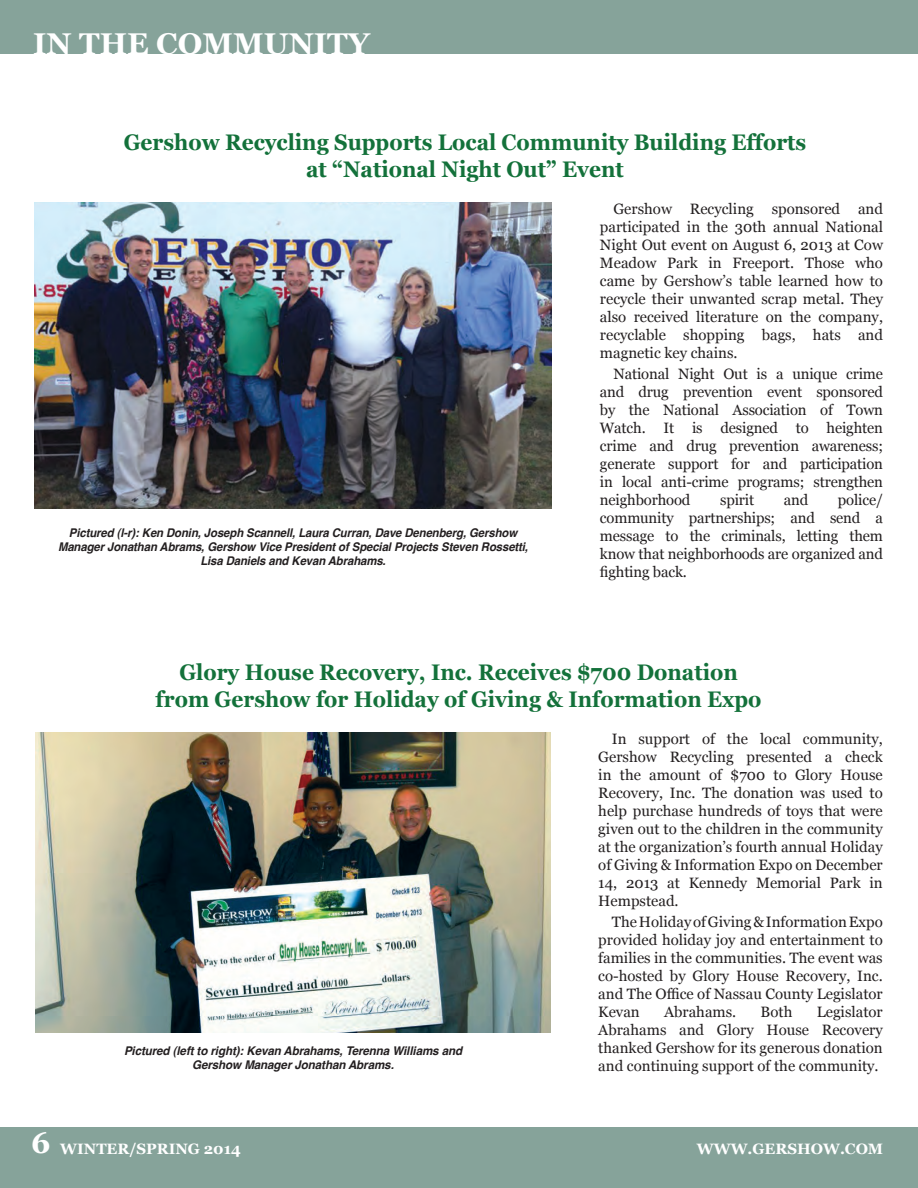
<style>
.page{position:relative;width:918px;height:1188px;background:#fff}
.page>*{position:absolute;margin:0;border:0;box-sizing:border-box;transform-origin:0 0}
.t1{font:700 30px "Georgia";color:#fff}
.t2{font:700 22.5px/27px "Georgia";color:#13713a;text-align:center;scale:.93 1}
.t3{font:15px/18px "Georgia";color:#231f20;text-align:justify}
.t4{font:700 15px "Georgia";color:#fff}
.t5{font:italic 700 12px/14.4px "Helvetica";letter-spacing:-.01em;color:#231f20;text-align:center;scale:.95 1}
.t6{font:italic 700 12px/14.4px "Helvetica";letter-spacing:-.01em;color:#231f20;text-align:center}
</style>
<div class="page">
<div style="left:0;top:0;width:918px;height:53px;background:#86a39a"></div>
<img style="left:35px;top:733px;width:516px;height:300px">
<img style="left:34px;top:203px;width:518px;height:306px">
<div style="left:0;top:1128px;width:918px;height:60px;background:#86a39a"></div>
<p class="t1" style="left:33px;top:21px;width:338px">IN THE COMMUNITY</p>
<p class="t2" style="left:124px;top:127px;width:735px">Gershow Recycling Supports Local Community Building Efforts at “National Night Out” Event</p>
<p class="t3" style="left:600px;top:199px;width:285px;text-indent:14px">Gershow Recycling sponsored and participated in the 30th annual National Night Out event on August 6, 2013 at Cow Meadow Park in Freeport. Those who came by Gershow’s table learned how to recycle their unwanted scrap metal. They also received literature on the company, recyclable shopping bags, hats and magnetic key chains.</p>
<p class="t3" style="left:600px;top:364px;width:285px;text-indent:13px">National Night Out is a unique crime and drug prevention event sponsored by the National Association of Town Watch. It is designed to heighten crime and drug prevention awareness; generate support for and participation in local anti-crime programs; strengthen neighborhood</p>
<p class="t3" style="left:600px;top:490px;width:285px;text-indent:238px">police/ community partnerships; and send a message to the criminals, letting them know that neighborhoods are organized and fighting back.</p>
<p class="t3" style="left:720px;top:490px;width:36px">spirit</p>
<p class="t3" style="left:784px;top:490px;width:26px">and</p>
<p class="t5" style="left:58px;top:525px;width:496px">Pictured (l-r): Ken Donin, Joseph Scannell, Laura Curran, Dave Denenberg, Gershow<br>Manager Jonathan Abrams, Gershow Vice President of Special Projects Steven Rossetti,<br>Lisa Daniels and Kevan Abrahams.</p>
<p class="t2" style="left:156px;top:658px;width:653px">Glory House Recovery, Inc. Receives $700 Donation from Gershow for Holiday of Giving &amp; Information Expo</p>
<p class="t6" style="left:124px;top:1044px;width:340px">Pictured (left to right): Kevan Abrahams, Terenna Williams and<br>Gershow Manager Jonathan Abrams.</p>
<p class="t3" style="left:598px;top:729px;width:286px;text-indent:14px">In support of the local community, Gershow Recycling presented a check in the amount of $700 to Glory House Recovery, Inc. The donation was used to help purchase hundreds of toys that were given out to the children in the community at the organization’s fourth annual Holiday of Giving &amp; Information Expo on December 14, 2013 at Kennedy Memorial Park in Hempstead.</p>
<p class="t3" style="left:598px;top:913px;width:286px;text-indent:14px">The Holiday of Giving &amp; Information Expo provided holiday joy and entertainment to families in the communities. The event was co-hosted by Glory House Recovery, Inc. and The Office of Nassau County Legislator Kevan</p>
<p class="t3" style="left:598px;top:1003px;width:286px;text-indent:218px">Legislator Abrahams and Glory House Recovery thanked Gershow for its generous donation and continuing support of the community.</p>
<p class="t3" style="left:664px;top:1003px;width:74px">Abrahams.</p>
<p class="t3" style="left:761px;top:1003px;width:33px">Both</p>
<p class="t1" style="left:31px;top:1120px;width:21px">6</p>
<p class="t4" style="left:60px;top:1137px;width:182px">WINTER/SPRING 2014</p>
<p class="t4" style="left:697px;top:1138px;width:188px">WWW.GERSHOW.COM</p>
</div>
